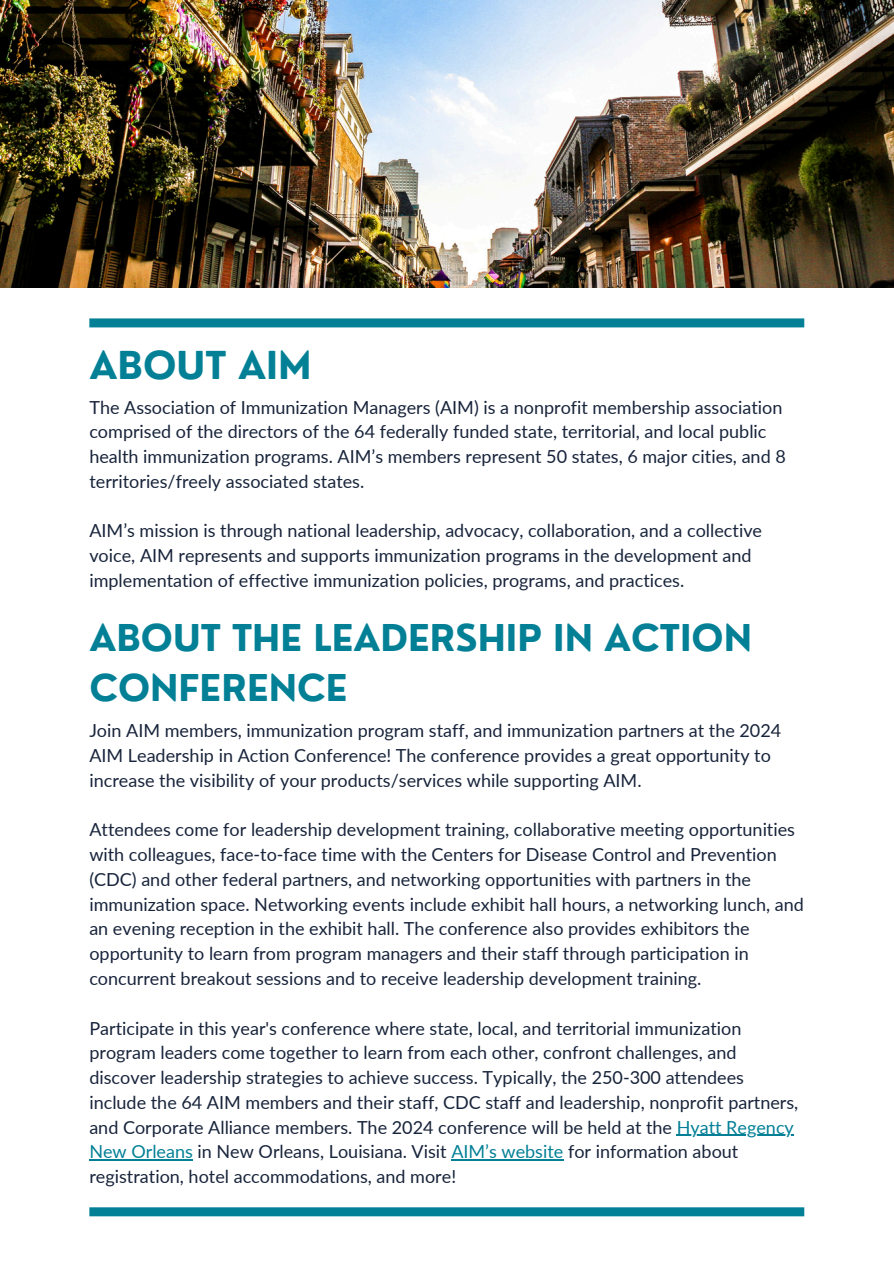
<style>
.page{position:relative;width:894px;height:1264px;background:#fff}
.page>*{position:absolute;margin:0;border:0;box-sizing:border-box;transform-origin:0 0}
.t1{font:700 37.5px "Nourd";color:#038096}
.t2{font:700 36px/49.5px "Nourd";color:#038096}
.t3{font:18px/24.8px "Lato";color:#18243b}
.s1{color:#038096}
</style>
<div class="page">
<div style="left:89px;top:1207px;width:715px;height:9px;background:#038096"></div>
<hr style="left:676px;top:1134px;width:117px;height:1px;background:#038096">
<hr style="left:89px;top:1159px;width:104px;height:1px;background:#038096">
<hr style="left:451px;top:1159px;width:112px;height:1px;background:#038096">
<div style="left:89px;top:318px;width:715px;height:9px;background:#038096"></div>
<img style="left:0;top:0;width:893px;height:287px">
<h1 class="t1" style="left:89px;top:341px;width:224px">ABOUT AIM</h1>
<p class="t3" style="left:89px;top:394px;width:697px">The Association of Immunization Managers (AIM) is a nonprofit membership association comprised of the directors of the 64 federally funded state, territorial, and local public health immunization programs. AIM’s members represent 50 states, 6 major cities, and 8 territories/freely associated states.</p>
<p class="t3" style="left:89px;top:518px;width:674px">AIM’s mission is through national leadership, advocacy, collaboration, and a collective voice, AIM represents and supports immunization programs in the development and implementation of effective immunization policies, programs, and practices.</p>
<h1 class="t2" style="left:89px;top:613px;width:664px">ABOUT THE LEADERSHIP IN ACTION<br>CONFERENCE</h1>
<p class="t3" style="left:89px;top:718px;width:693px">Join AIM members, immunization program staff, and immunization partners at the 2024<br>AIM Leadership in Action Conference! The conference provides a great opportunity to increase the visibility of your products/services while supporting AIM.</p>
<p class="t3" style="left:89px;top:817px;width:715px">Attendees come for leadership development training, collaborative meeting opportunities with colleagues, face-to-face time with the Centers for Disease Control and Prevention (CDC) and other federal partners, and networking opportunities with partners in the immunization space. Networking events include exhibit hall hours, a networking lunch, and an evening reception in the exhibit hall. The conference also provides exhibitors the opportunity to learn from program managers and their staff through participation in concurrent breakout sessions and to receive leadership development training.</p>
<p class="t3" style="left:89px;top:1015px;width:710px">Participate in this year's conference where state, local, and territorial immunization program leaders come together to learn from each other, confront challenges, and discover leadership strategies to achieve success. Typically, the 250-300 attendees include the 64 AIM members and their staff, CDC staff and leadership, nonprofit partners, and Corporate Alliance members. The 2024 conference will be held at the <span class="s1">Hyatt Regency New Orleans</span> in New Orleans, Louisiana. Visit <span class="s1">AIM’s website</span> for information about registration, hotel accommodations, and more!</p>
</div>
